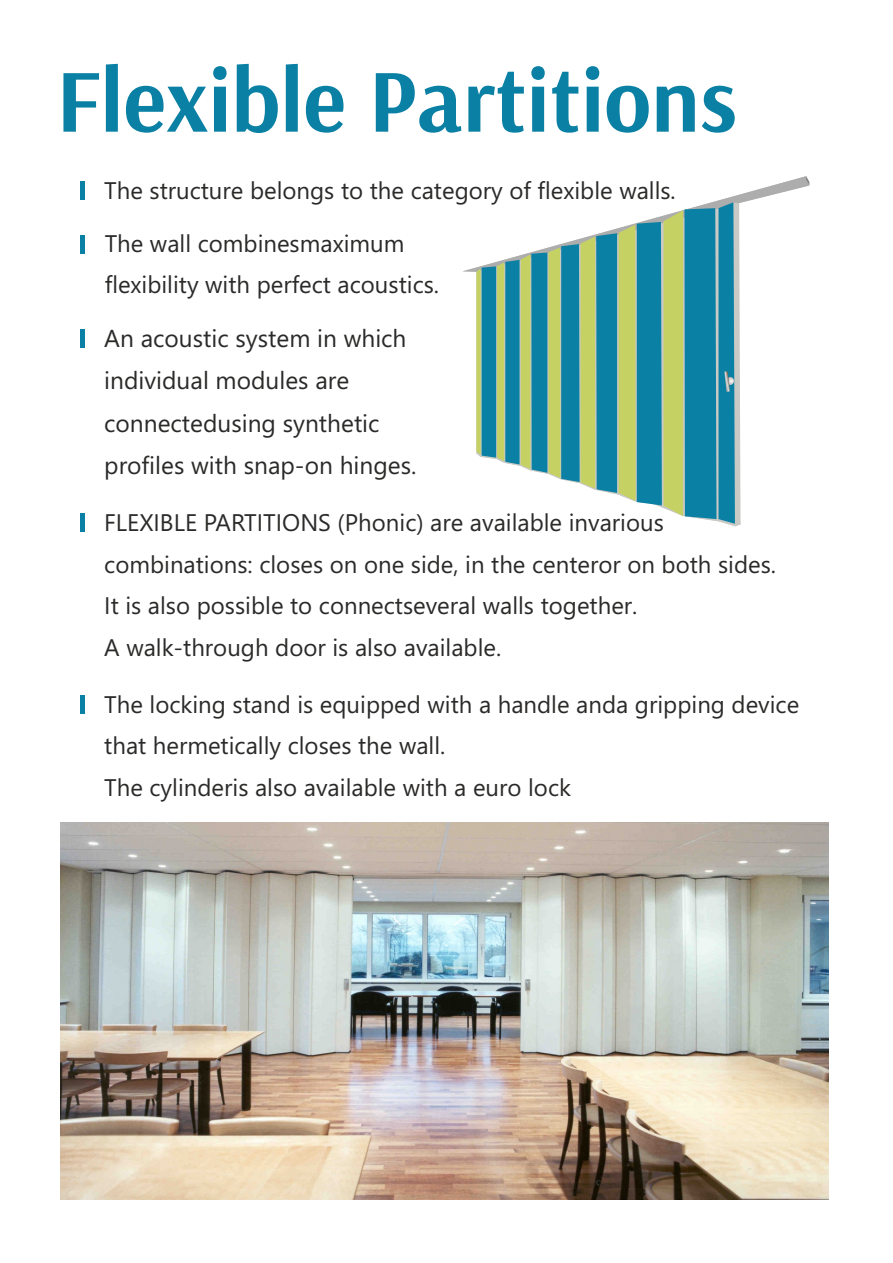
<style>
.page{position:relative;width:893px;height:1263px;background:#fff}
.page>*{position:absolute;margin:0;border:0;box-sizing:border-box;transform-origin:0 0}
.t1{font:700 90px "Arsenal";color:#0980a4}
.t2{font:24.6px/42.5px "Segoe UI";color:#2b2a29}
.t3{font:24px/41.5px "Segoe UI";color:#2b2a29}
.s1{font-family:"Circe"}
</style>
<div class="page">
<hr style="left:80px;top:181px;width:4px;height:18px;background:#0980a4">
<hr style="left:80px;top:235px;width:4px;height:18px;background:#0980a4">
<hr style="left:80px;top:330px;width:4px;height:18px;background:#0980a4">
<hr style="left:80px;top:514px;width:4px;height:18px;background:#0980a4">
<hr style="left:80px;top:695px;width:4px;height:18px;background:#0980a4">
<svg style="left:463px;top:176px;width:346px;height:350px"></svg>
<img style="left:60px;top:822px;width:769px;height:377px">
<h1 class="t1" style="left:57px;top:42px;width:682px">Flexible Partitions</h1>
<p class="t3" style="left:104px;top:172px;width:573px">The structure belongs to the category of flexible walls<span class="s1">.</span></p>
<p class="t3" style="left:105px;top:225px;width:336px">The wall combinesmaximum flexibility with perfect acoustics.</p>
<p class="t2" style="left:104px;top:319px;width:314px">An acoustic system in which individual modules are connectedusing synthetic profiles with snap-on hinges.</p>
<p class="t3" style="left:104px;top:504px;width:673px">FLEXIBLE PARTITIONS (Phonic) are available invarious combinations: closes on one side, in the centeror on both sides.<br>It is also possible to connectseveral walls together.<br>A walk-through door is also available.</p>
<p class="t3" style="left:104px;top:685px;width:696px">The locking stand is equipped with a handle anda gripping device that hermetically closes the wall.<br>The cylinderis also available with a euro lock</p>
</div>
